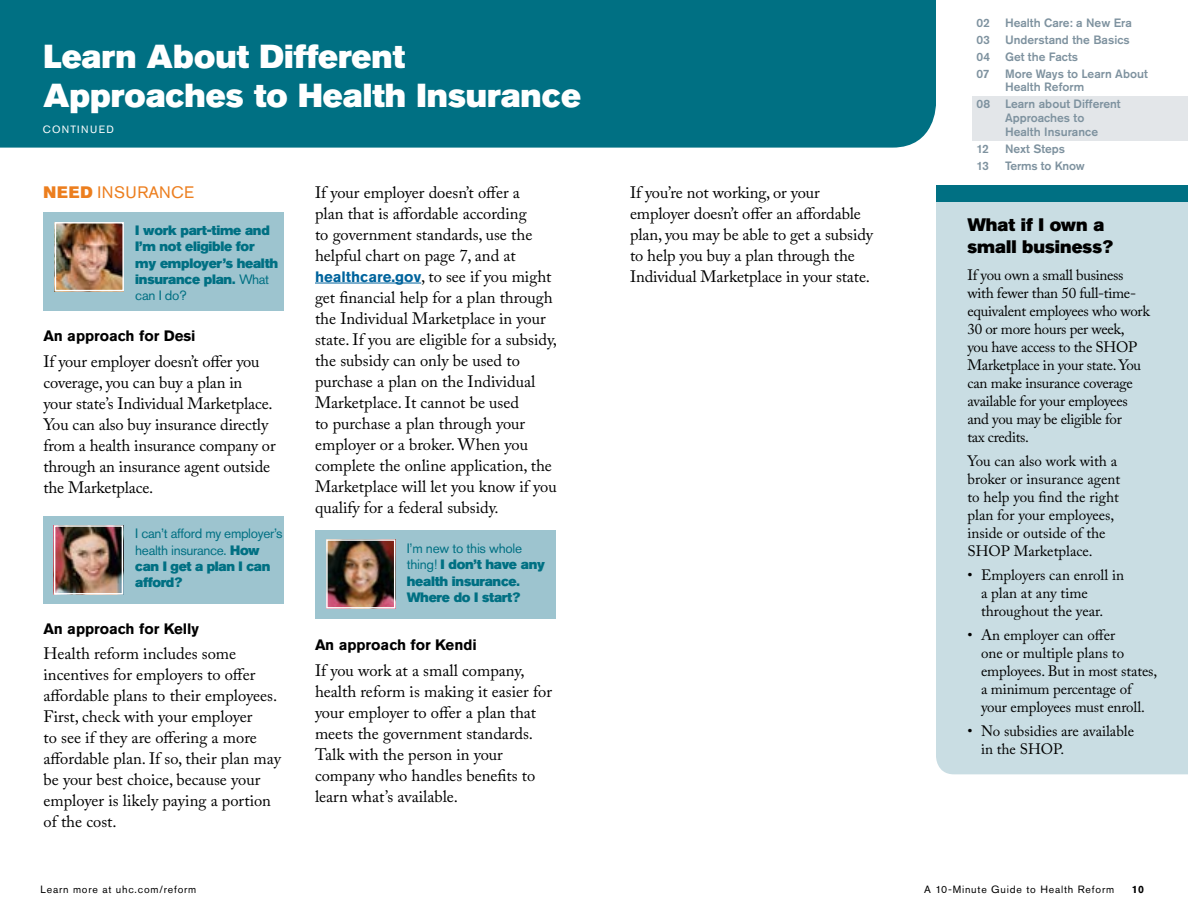
<style>
.page{position:relative;width:1188px;height:918px;background:#fff}
.page>*{position:absolute;margin:0;border:0;box-sizing:border-box;transform-origin:0 0}
.t1{font:33px/39px "Akzidenz Grotesk Std Super";color:#fff}
.t2{font:18px/21.6px "Akzidenz Grotesk Std Super";color:#000}
.t3{font:16.5px/21px "Adobe Caslon Pro";color:#000}
.t4{font:16.5px "Akzidenz Grotesk Std";letter-spacing:.02em;color:#ec7e1e}
.t5{font:15px/18px "Adobe Caslon Pro";letter-spacing:-.01em;color:#000}
.t6{font:700 15px "Akzidenz Grotesk Std";color:#000}
.t7{font:13.5px/16.2px "Akzidenz Grotesk Std Super";letter-spacing:-.02em;color:#007083}
.t8{font:13.5px/16.2px "Akzidenz Grotesk Std";letter-spacing:-.025em;color:#007083}
.t9{font:500 12px/16.8px "Akzidenz Grotesk Std";color:#7e929f}
.t10{font:10.5px "Akzidenz Grotesk Std";letter-spacing:.075em;color:#000}
.t11{font:10.5px "Akzidenz Grotesk Std";letter-spacing:.13em;color:#fff}
.t12{font:700 10.5px "Akzidenz Grotesk Std";color:#000}
.s1{font-family:"Akzidenz Grotesk Std Super"}
.s2{font-family:"Akzidenz Grotesk Std"}
.s3{font-family:"Akzidenz Grotesk Std";font-weight:700;font-size:15px;color:#00649d}
</style>
<div class="page">
<div style="left:0;top:0;width:936px;height:148px;background:#007083"></div>
<div style="left:972px;top:96px;width:216px;height:45px;background:#e3e6e9"></div>
<div style="left:44px;top:212px;width:240px;height:99px;background:#9dc4cf"></div>
<img style="left:58px;top:225px;width:63px;height:63px">
<div style="left:55px;top:222px;width:69px;height:69px;border:2px solid #fff"></div>
<div style="left:44px;top:516px;width:240px;height:88px;background:#9dc4cf"></div>
<img style="left:57px;top:528px;width:63px;height:64px">
<div style="left:54px;top:525px;width:69px;height:70px;border:2px solid #fff"></div>
<hr style="left:315px;top:283px;width:106px;height:1px;background:#00649d">
<div style="left:315px;top:531px;width:241px;height:88px;background:#9dc4cf"></div>
<img style="left:329px;top:542px;width:63px;height:64px">
<div style="left:326px;top:539px;width:69px;height:70px;border:2px solid #fff"></div>
<div style="left:936px;top:202px;width:252px;height:572px;background:#c9dde3"></div>
<div style="left:936px;top:185px;width:252px;height:17px;background:#007083"></div>
<h1 class="t1" style="left:44px;top:37px;width:539px">Learn About Different<br>Approaches to Health Insurance</h1>
<p class="t11" style="left:43px;top:123px;width:73px">CONTINUED</p>
<p class="t4" style="left:44px;top:182px;width:152px"><span class="s1">NEED</span> INSURANCE</p>
<p class="t7" style="left:135px;top:222px;width:144px">I work part-time and<br>I’m not eligible for my employer’s health insurance plan. <span class="s2">What</span></p>
<p class="t8" style="left:135px;top:287px;width:53px">can I do?</p>
<p class="t6" style="left:44px;top:327px;width:154px">An approach for Desi</p>
<p class="t3" style="left:44px;top:351px;width:234px">If your employer doesn’t offer you coverage, you can buy a plan in<br>your state’s Individual Marketplace.<br>You can also buy insurance directly from a health insurance company or through an insurance agent outside the Marketplace.</p>
<p class="t8" style="left:135px;top:526px;width:149px">I can’t afford my employer’s health insurance. <span class="s1">How</span></p>
<p class="t7" style="left:135px;top:558px;width:137px">can I get a plan I can afford?</p>
<p class="t6" style="left:44px;top:620px;width:157px">An approach for Kelly</p>
<p class="t3" style="left:44px;top:643px;width:239px">Health reform includes some incentives for employers to offer affordable plans to their employees.<br>First, check with your employer<br>to see if they are offering a more affordable plan. If so, their plan may be your best choice, because your employer is likely paying a portion of the cost.</p>
<p class="t3" style="left:315px;top:181px;width:244px">If your employer doesn’t offer a<br>plan that is affordable according<br>to government standards, use the helpful chart on page 7, and at <span class="s3">healthcare.gov</span>, to see if you might get financial help for a plan through the Individual Marketplace in your state. If you are eligible for a subsidy, the subsidy can only be used to purchase a plan on the Individual Marketplace. It cannot be used<br>to purchase a plan through your employer or a broker. When you complete the online application, the Marketplace will let you know if you qualify for a federal subsidy.</p>
<p class="t8" style="left:407px;top:540px;width:117px">I’m new to this whole</p>
<p class="t7" style="left:407px;top:557px;width:140px"><span class="s2">thing!</span> I don’t have any health insurance.<br>Where do I start?</p>
<p class="t6" style="left:315px;top:636px;width:163px">An approach for Kendi</p>
<p class="t3" style="left:315px;top:660px;width:239px">If you work at a small company, health reform is making it easier for your employer to offer a plan that meets the government standards.<br>Talk with the person in your company who handles benefits to learn what’s available.</p>
<p class="t3" style="left:630px;top:181px;width:245px">If you’re not working, or your employer doesn’t offer an affordable plan, you may be able to get a subsidy to help you buy a plan through the Individual Marketplace in your state.</p>
<p class="t9" style="left:976px;top:14px;width:15px;text-align:justify">02<br>03<br>04<br>07</p>
<p class="t9" style="left:976px;top:96px;width:15px">08</p>
<p class="t9" style="left:976px;top:140px;width:14px">12<br>13</p>
<p class="t9" style="left:1005px;top:14px;width:145px">Health Care: a New Era<br>Understand the Basics<br>Get the Facts<br>More Ways to Learn About</p>
<p class="t9" style="left:1005px;top:79px;width:117px">Health Reform<br>Learn about Different</p>
<p class="t9" style="left:1005px;top:111px;width:95px;line-height:13.8px">Approaches to<br>Health Insurance</p>
<p class="t9" style="left:1005px;top:140px;width:81px">Next Steps<br>Terms to Know</p>
<p class="t2" style="left:968px;top:214px;width:147px">What if I own a small business?</p>
<p class="t5" style="left:968px;top:266px;width:184px">If you own a small business with fewer than 50 full-time&shy;equivalent employees who work<br>30 or more hours per week,<br>you have access to the SHOP<br>Marketplace in your state. You can make insurance coverage available for your employees and you may be eligible for<br>tax credits.</p>
<p class="t5" style="left:968px;top:452px;width:154px">You can also work with a broker or insurance agent to help you find the right plan for your employees, inside or outside of the<br>SHOP Marketplace.</p>
<p class="t5" style="left:981px;top:566px;width:145px;text-indent:-14px">• Employers can enroll in a plan at any time throughout the year.</p>
<p class="t5" style="left:981px;top:626px;width:178px;text-indent:-14px">• An employer can offer<br>one or multiple plans to employees. But in most states, a minimum percentage of your employees must enroll.</p>
<p class="t5" style="left:981px;top:722px;width:155px;text-indent:-14px">• No subsidies are available in the SHOP.</p>
<p class="t10" style="left:40px;top:884px;width:157px">Learn more at uhc.com/reform</p>
<p class="t10" style="left:924px;top:884px;width:192px">A 10-Minute Guide to Health Reform</p>
<p class="t12" style="left:1132px;top:884px;width:14px">10</p>
</div>
